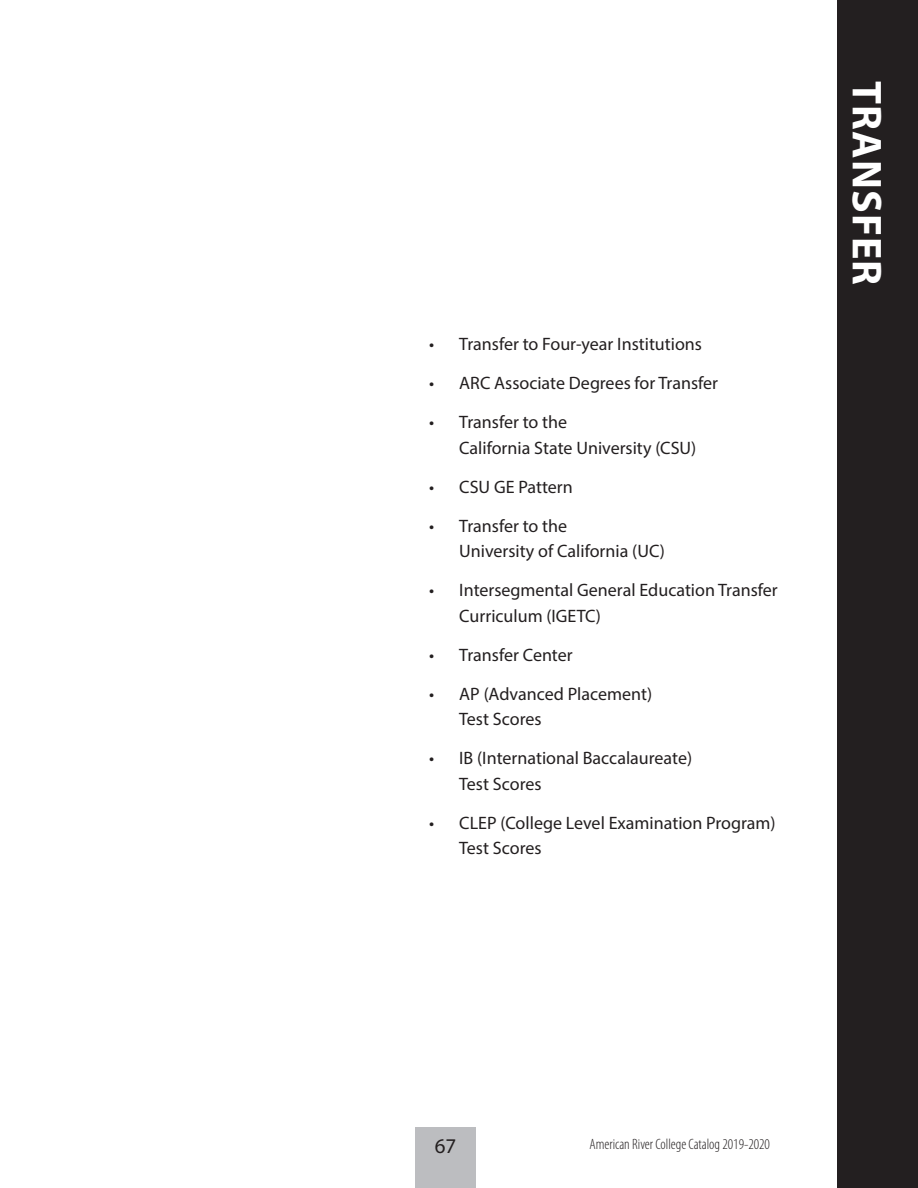
<style>
.page{position:relative;width:918px;height:1188px;background:#fff}
.page>*{position:absolute;margin:0;border:0;box-sizing:border-box;transform-origin:0 0}
.Section_title{font:700 42px "Myriad Pro";letter-spacing:.025em;color:#fff}
.t1{font:21px "Myriad Pro";color:#231f20}
.Section_divider_bull{font:18px/25.5px "Myriad Pro";color:#231f20}
.t2{font:300 condensed 15px "Myriad Pro";color:#231f20}
</style>
<div class="page">
<div style="left:415px;top:1127px;width:61px;height:61px;background:#bcbdc0"></div>
<div style="left:837px;top:0;width:81px;height:1188px;background:#231f20"></div>
<p class="Section_divider_bull" style="left:429px;top:331px;width:274px">• Transfer to Four-year Institutions</p>
<p class="Section_divider_bull" style="left:429px;top:370px;width:290px">• ARC Associate Degrees for Transfer</p>
<p class="Section_divider_bull" style="left:459px;top:409px;width:239px;text-indent:-30px">• Transfer to the<br>California State University (CSU)</p>
<p class="Section_divider_bull" style="left:429px;top:474px;width:145px">• CSU GE Pattern</p>
<p class="Section_divider_bull" style="left:459px;top:513px;width:207px;text-indent:-30px">• Transfer to the<br>University of California (UC)</p>
<p class="Section_divider_bull" style="left:459px;top:577px;width:320px;text-indent:-30px">• Intersegmental General Education Transfer<br>Curriculum (IGETC)</p>
<p class="Section_divider_bull" style="left:429px;top:642px;width:145px">• Transfer Center</p>
<p class="Section_divider_bull" style="left:459px;top:681px;width:194px;text-indent:-30px">• AP (Advanced Placement)<br>Test Scores</p>
<p class="Section_divider_bull" style="left:459px;top:745px;width:234px;text-indent:-30px">• IB (International Baccalaureate)<br>Test Scores</p>
<p class="Section_divider_bull" style="left:459px;top:810px;width:318px;text-indent:-30px">• CLEP (College Level Examination Program)<br>Test Scores</p>
<p class="Section_title" style="left:894px;top:81px;width:206px;rotate:90deg">TRANSFER</p>
<p class="t1" style="left:435px;top:1133px;width:23px">67</p>
<p class="t2" style="left:589px;top:1136px;width:182px">American River College Catalog 2019-2020</p>
</div>
